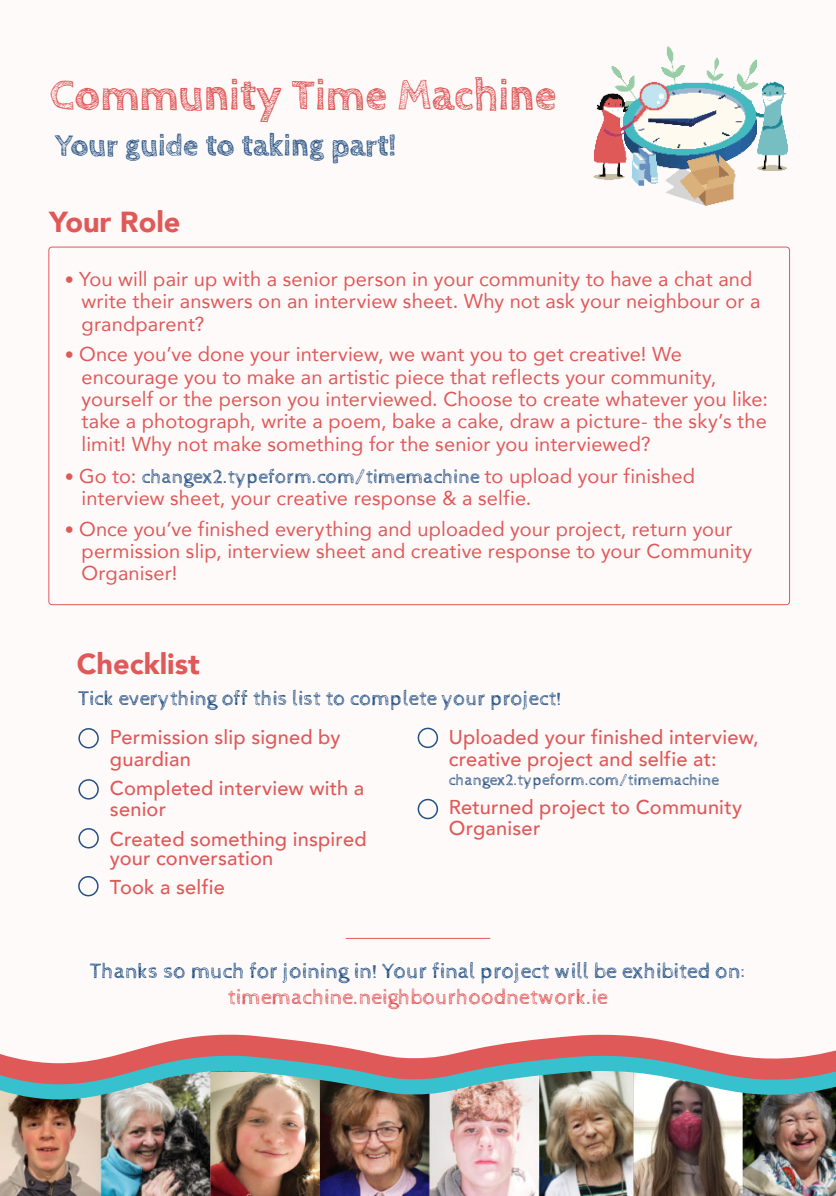
<style>
.page{position:relative;width:836px;height:1196px;background:#fff}
.page>*{position:absolute;margin:0;border:0;box-sizing:border-box;transform-origin:0 0}
.t1{font:700 44.2px "Cabin Sketch";color:#e05959}
.t2{font:700 31px "Cabin Sketch";color:#245284}
.t3{font:900 29px "Avenir";color:#e05959}
.t4{font:22px "Cabin Sketch";color:#245284}
.t5{font:22px "Cabin Sketch";color:#e05959}
.t6{font:21px "Cabin Sketch";color:#245284}
.t7{font:20px/22.4px "Avenir";letter-spacing:.005em;color:#e05959}
.t8{font:500 20px/21.4px "Avenir";letter-spacing:.01em;color:#e05959}
.t9{font:20px "Cabin Sketch";color:#245284}
.t10{font:16px "Cabin Sketch";color:#245284}
.s1{font-size:18.2px}
.s2{font-family:"Avenir";font-size:18.2px;color:#e05959}
.s3{font-family:"Avenir";color:#e05959}
</style>
<div class="page">
<div style="left:0;top:0;width:835px;height:1195px;background:#fffafa"></div>
<img style="left:593px;top:46px;width:195px;height:160px">
<div style="left:78px;top:728px;width:21px;height:20px;border:2px solid #245284;border-radius:50%"></div>
<div style="left:78px;top:779px;width:21px;height:20px;border:2px solid #245284;border-radius:50%"></div>
<div style="left:417px;top:727px;width:21px;height:21px;border:2px solid #245284;border-radius:50%"></div>
<div style="left:417px;top:798px;width:21px;height:21px;border:2px solid #245284;border-radius:50%"></div>
<div style="left:78px;top:828px;width:21px;height:20px;border:2px solid #245284;border-radius:50%"></div>
<div style="left:78px;top:875px;width:20px;height:21px;border:2px solid #245284;border-radius:50%"></div>
<hr style="left:345px;top:937px;width:145px;height:1px;background:#e05959">
<svg style="left:128px;top:1034px;width:707px;height:18px"></svg>
<svg style="left:0;top:1052px;width:835px;height:20px;fill:#e05959"></svg>
<img style="left:0;top:1070px;width:633px;height:125px">
<img style="left:633px;top:1072px;width:202px;height:123px">
<h1 class="t1" style="left:50px;top:77px;width:508px">Community Time Machine</h1>
<h2 class="t2" style="left:55px;top:133px;width:342px">Your guide to taking part!</h2>
<h3 class="t3" style="left:49px;top:209px;width:133px">Your Role</h3>
<p class="t7" style="left:81px;top:270px;width:680px;text-indent:-17px"><span class="s1">ï</span> You will pair up with a senior person in your community to have a chat and write their answers on an interview sheet. Why not ask your neighbour or a grandparent?</p>
<p class="t7" style="left:81px;top:345px;width:687px;text-indent:-17px"><span class="s1">ï</span> Once you’ve done your interview, we want you to get creative! We encourage you to make an artistic piece that reflects your community, yourself or the person you interviewed. Choose to create whatever you like: take a photograph, write a poem, bake a cake, draw a picture- the sky’s the limit! Why not make something for the senior you interviewed?</p>
<p class="t9" style="left:65px;top:468px;width:631px"><span class="s2">ï</span> <span class="s3">Go to:</span> changex2.typeform.com/timemachine <span class="s3">to upload your finished</span></p>
<p class="t7" style="left:65px;top:484px;width:669px;line-height:30.6px;text-indent:17px">interview sheet, your creative response &amp; a selfie.<br><span class="s1">ï</span> Once you’ve finished everything and uploaded your project, return your</p>
<p class="t7" style="left:81px;top:541px;width:671px">permission slip, interview sheet and creative response to your Community<br>Organiser!</p>
<h3 class="t3" style="left:77px;top:651px;width:125px">Checklist</h3>
<p class="t6" style="left:78px;top:689px;width:485px">Tick everything off this list to complete your project!</p>
<p class="t8" style="left:110px;top:728px;width:232px">Permission slip signed by guardian</p>
<p class="t8" style="left:110px;top:779px;width:256px">Completed interview with a senior</p>
<p class="t8" style="left:110px;top:831px;width:258px;line-height:19px">Created something inspired your conversation</p>
<p class="t8" style="left:110px;top:878px;width:116px">Took a selfie</p>
<p class="t8" style="left:448px;top:728px;width:311px">Uploaded your finished interview, creative project and selfie at:</p>
<p class="t10" style="left:448px;top:773px;width:272px">changex2.typeform.com/timemachine</p>
<p class="t8" style="left:448px;top:798px;width:295px">Returned project to Community<br>Organiser</p>
<p class="t4" style="left:90px;top:961px;width:657px">Thanks so much for joining in! Your final project will be exhibited on:</p>
<p class="t5" style="left:228px;top:988px;width:381px">timemachine.neighbourhoodnetwork.ie</p>
</div>
